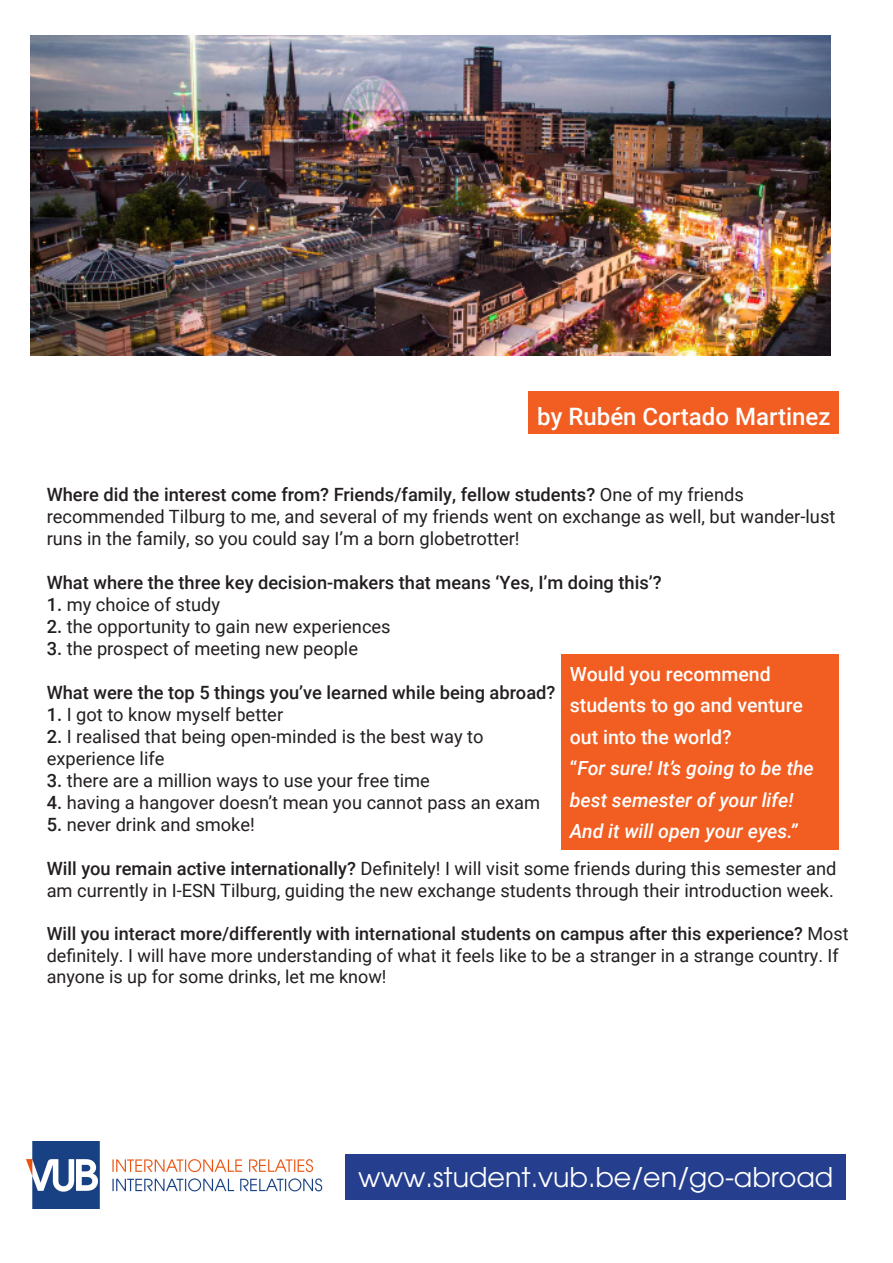
<style>
.page{position:relative;width:893px;height:1263px;background:#fff}
.page>*{position:absolute;margin:0;border:0;box-sizing:border-box;transform-origin:0 0}
.t1{font:27px "Avant Garde LT";color:#fff}
.t2{font:500 24px "Roboto";color:#fff}
.t3{font:italic 500 19.5px/31.5px "Roboto";color:#fff}
.t4{font:500 19.5px/31.5px "Roboto";color:#fff}
.t5{font:18.3px/21.9px "Roboto";color:#231f20}
.t6{font:500 18.3px "Roboto";color:#231f20}
.t7{font:18px/21.6px "Roboto";color:#231f20}
.s1{font-weight:500}
.s2{font-style:normal}
</style>
<div class="page">
<img style="left:31px;top:36px;width:799px;height:320px">
<div style="left:529px;top:391px;width:310px;height:43px;background:#f25d21"></div>
<img style="left:27px;top:1142px;width:369px;height:67px">
<div style="left:345px;top:1155px;width:501px;height:45px;background:#253f8e"></div>
<div style="left:561px;top:655px;width:278px;height:195px;background:#f25d21"></div>
<p class="t2" style="left:537px;top:400px;width:295px">by Rubén Cortado Martinez</p>
<p class="t5" style="left:47px;top:483px;width:790px"><span class="s1">Where did the interest come from? Friends/family, fellow students?</span> One of my friends recommended Tilburg to me, and several of my friends went on exchange as well, but wander-lust runs in the family, so you could say I’m a born globetrotter!</p>
<p class="t6" style="left:47px;top:570px;width:616px">What where the three key decision-makers that means ‘Yes, I’m doing this’?</p>
<p class="t5" style="left:47px;top:593px;width:175px"><span class="s1">1.</span> my choice of study</p>
<p class="t5" style="left:47px;top:615px;width:346px"><span class="s1">2.</span> the opportunity to gain new experiences</p>
<p class="t5" style="left:47px;top:637px;width:313px"><span class="s1">3.</span> the prospect of meeting new people</p>
<p class="t6" style="left:47px;top:680px;width:510px">What were the top 5 things you’ve learned while being abroad?</p>
<p class="t5" style="left:47px;top:703px;width:238px"><span class="s1">1.</span> I got to know myself better</p>
<p class="t5" style="left:47px;top:725px;width:438px"><span class="s1">2.</span> I realised that being open-minded is the best way to experience life</p>
<p class="t5" style="left:47px;top:769px;width:385px"><span class="s1">3.</span> there are a million ways to use your free time</p>
<p class="t5" style="left:47px;top:790px;width:495px"><span class="s1">4.</span> having a hangover doesn’t mean you cannot pass an exam</p>
<p class="t5" style="left:47px;top:812px;width:210px"><span class="s1">5.</span> never drink and smoke!</p>
<p class="t5" style="left:47px;top:856px;width:791px"><span class="s1">Will you remain active internationally?</span> Definitely! I will visit some friends during this semester and am currently in I-ESN Tilburg, guiding the new exchange students through their introduction week.</p>
<p class="t7" style="left:47px;top:922px;width:803px"><span class="s1">Will you interact more/differently with international students on campus after this experience?</span> Most definitely. I will have more understanding of what it feels like to be a stranger in a strange country. If anyone is up for some drinks, let me know!</p>
<p class="t4" style="left:570px;top:657px;width:235px">Would you recommend students to go and venture out into the world?</p>
<p class="t3" style="left:570px;top:752px;width:245px"><span class="s2">“</span>For sure! It’s going to be the best semester of your life!<br>And it will open your eyes.”</p>
<p class="t1" style="left:358px;top:1162px;width:477px">www.student.vub.be/en/go-abroad</p>
</div>
